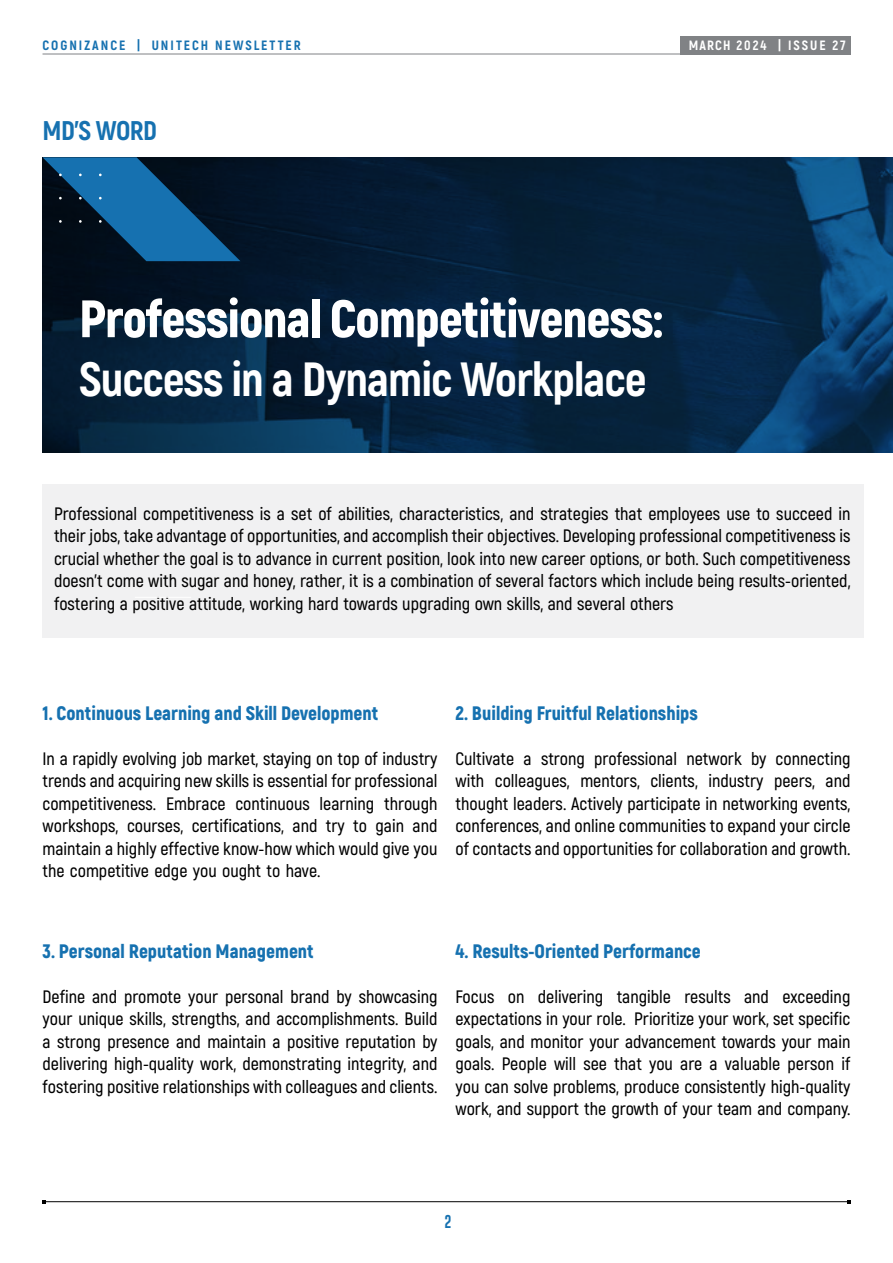
<style>
.page{position:relative;width:893px;height:1263px;background:#fff}
.page>*{position:absolute;margin:0;border:0;box-sizing:border-box;transform-origin:0 0}
.t1{font:900 52.5px "Akrobat";letter-spacing:-.02em;color:#fff}
.t2{font:800 48px "Akrobat";letter-spacing:-.02em;color:#fff}
.t3{font:800 27px "Akrobat";letter-spacing:-.02em;color:#1671b0}
.t4{font:900 19.5px "Akrobat";color:#1671b0}
.t5{font:600 18px/22.5px "Akrobat";color:#000;text-align:justify}
.t6{font:800 13.5px "Akrobat";letter-spacing:.15em;color:#1671b0}
.t7{font:800 13.5px "Akrobat";letter-spacing:.15em;color:#fff}
.t8{font:13.5px "Gobold";color:#1671b0}
</style>
<div class="page">
<hr style="left:43px;top:54px;width:807px;height:1px;background:#808285">
<hr style="left:44px;top:1201px;width:805px;height:1px;background:#000">
<div style="left:680px;top:36px;width:170px;height:18px;background:#808285"></div>
<img style="left:43px;top:157px;width:850px;height:296px">
<div style="left:43px;top:484px;width:821px;height:154px;background:#f1f1f2"></div>
<hr style="left:135px;top:597px;width:56px;height:1px;background:#fff">
<svg style="left:43px;top:157px;width:197px;height:104px;background:#0c3d62"></svg>
<p class="t6" style="left:43px;top:36px;width:260px">COGNIZANCE | UNITECH NEWSLETTER</p>
<h3 class="t3" style="left:43px;top:113px;width:116px">MD’S WORD</h3>
<p class="t7" style="left:689px;top:37px;width:158px">MARCH 2024 | ISSUE 27</p>
<h1 class="t1" style="left:79px;top:285px;width:585px">Professional Competitiveness:</h1>
<h2 class="t2" style="left:79px;top:348px;width:569px">Success in a Dynamic Workplace</h2>
<p class="t5" style="left:54px;top:502px;width:798px">Professional competitiveness is a set of abilities, characteristics, and strategies that employees use to succeed in their jobs, take advantage of opportunities, and accomplish their objectives. Developing professional competitiveness is crucial whether the goal is to advance in current position, look into new career options, or both. Such competitiveness doesn’t come with sugar and honey, rather, it is a combination of several factors which include being results-oriented, fostering a positive attitude, working hard towards upgrading own skills, and several others</p>
<p class="t4" style="left:43px;top:700px;width:337px">1. Continuous Learning and Skill Development</p>
<p class="t5" style="left:43px;top:747px;width:396px">In a rapidly evolving job market, staying on top of industry trends and acquiring new skills is essential for professional competitiveness. Embrace continuous learning through workshops, courses, certifications, and try to gain and maintain a highly effective know-how which would give you the competitive edge you ought to have.</p>
<p class="t4" style="left:455px;top:700px;width:244px">2. Building Fruitful Relationships</p>
<p class="t5" style="left:455px;top:747px;width:396px">Cultivate a strong professional network by connecting with colleagues, mentors, clients, industry peers, and thought leaders. Actively participate in networking events, conferences, and online communities to expand your circle of contacts and opportunities for collaboration and growth.</p>
<p class="t4" style="left:43px;top:938px;width:273px">3. Personal Reputation Management</p>
<p class="t5" style="left:43px;top:985px;width:396px">Define and promote your personal brand by showcasing your unique skills, strengths, and accomplishments. Build a strong presence and maintain a positive reputation by delivering high-quality work, demonstrating integrity, and fostering positive relationships with colleagues and clients.</p>
<p class="t4" style="left:455px;top:938px;width:247px">4. Results-Oriented Performance</p>
<p class="t5" style="left:455px;top:985px;width:396px">Focus on delivering tangible results and exceeding expectations in your role. Prioritize your work, set specific goals, and monitor your advancement towards your main goals. People will see that you are a valuable person if you can solve problems, produce consistently high-quality work, and support the growth of your team and company.</p>
<p class="t8" style="left:445px;top:1212px;width:9px">2</p>
</div>
